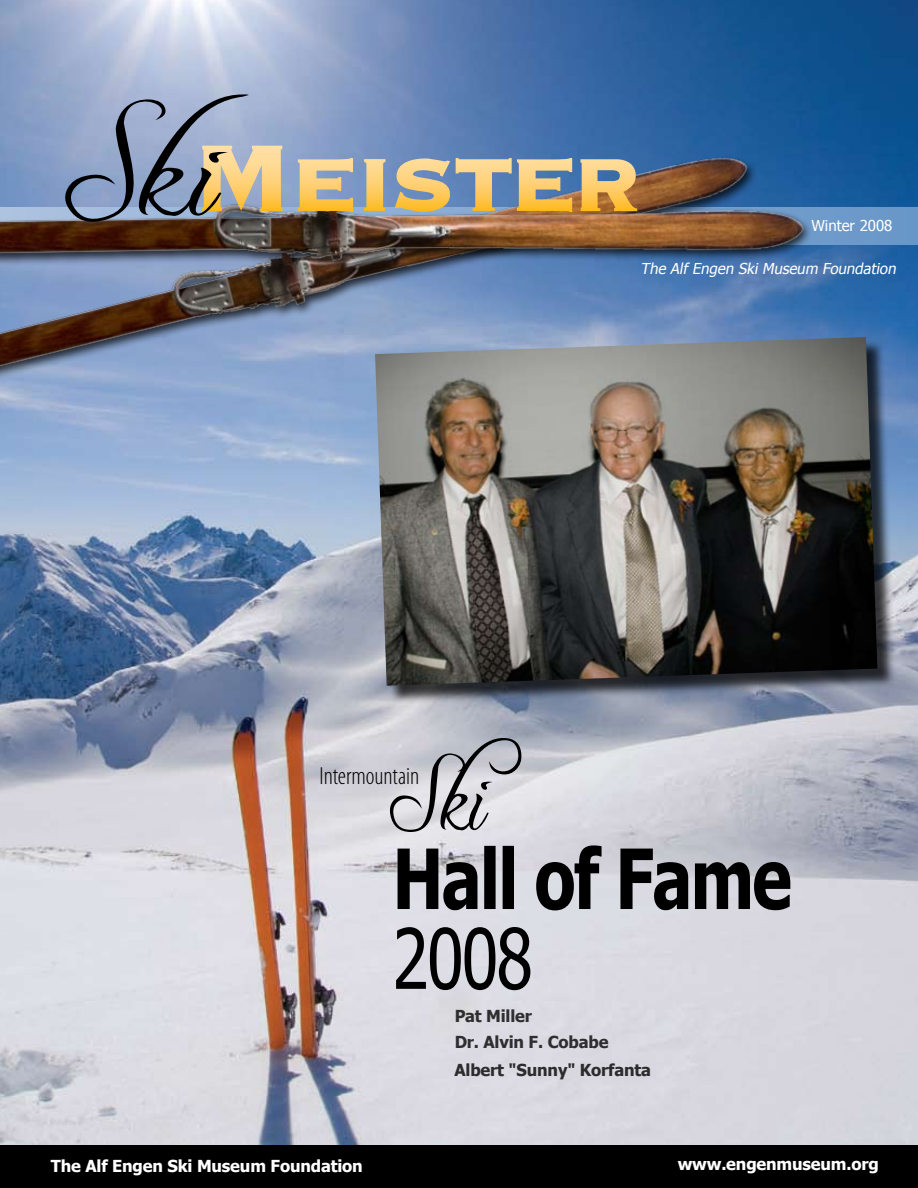
<style>
.page{position:relative;width:918px;height:1188px;background:#fff}
.page>*{position:absolute;margin:0;border:0;box-sizing:border-box;transform-origin:0 0}
.t1{font:300 condensed 24.75px "Myriad Pro";color:#000}
.t2{font:700 16.5px "Tahoma";letter-spacing:-.01em;color:#fff}
.t3{font:700 16.5px/26.2px "Tahoma";letter-spacing:-.01em;color:#000}
.t4{font:italic 15px "Tahoma";color:#fff}
.t5{font:15px "Tahoma";color:#fff}
</style>
<div class="page">
<img style="left:0;top:0;width:918px;height:1146px">
<div style="left:0;top:208px;width:918px;height:36px;background:#6a98c8"></div>
<div style="left:0;top:155px;width:809px;height:302px;background:#000;opacity:.75"></div>
<img style="left:0;top:127px;width:780px;height:272px">
<div style="left:0;top:201px;width:851px;height:117px;background:#000;opacity:.75"></div>
<img style="left:0;top:191px;width:826px;height:95px">
<svg style="left:298px;top:158px;width:55px;height:54px;background:#d6bc85"></svg>
<svg style="left:364px;top:159px;width:21px;height:52px"></svg>
<svg style="left:395px;top:158px;width:55px;height:54px;background:#cbb787"></svg>
<svg style="left:456px;top:158px;width:116px;height:54px;background:#b4aa8c"></svg>
<svg style="left:580px;top:159px;width:57px;height:52px;background:#d7b06a"></svg>
<svg style="left:64px;top:94px;width:218px;height:131px;background:#9096a2"></svg>
<div style="left:0;top:1146px;width:918px;height:42px;background:#000"></div>
<div style="left:377px;top:339px;width:525px;height:372px;background:#000;opacity:.75"></div>
<img style="left:375px;top:337px;width:502px;height:349px">
<svg style="left:396px;top:927px;width:134px;height:63px;background:#838387"></svg>
<svg style="left:398px;top:845px;width:392px;height:65px;background:#737378"></svg>
<svg style="left:390px;top:738px;width:132px;height:94px;background:#b5b5bb"></svg>
<p class="t5" style="left:811px;top:216px;width:83px">Winter 2008</p>
<p class="t4" style="left:641px;top:259px;width:260px">The Alf Engen Ski Museum Foundation</p>
<h1 class="t1" style="left:320px;top:761px;width:101px">Intermountain</h1>
<p class="t2" style="left:51px;top:1156px;width:314px">The Alf Engen Ski Museum Foundation</p>
<p class="t3" style="left:454px;top:1002px;width:156px">Pat Miller<br>Dr. Alvin F. Cobabe</p>
<p class="t3" style="left:454px;top:1056px;width:198px">Albert "Sunny" Korfanta</p>
<p class="t2" style="left:678px;top:1154px;width:203px">www.engenmuseum.org</p>
</div>
